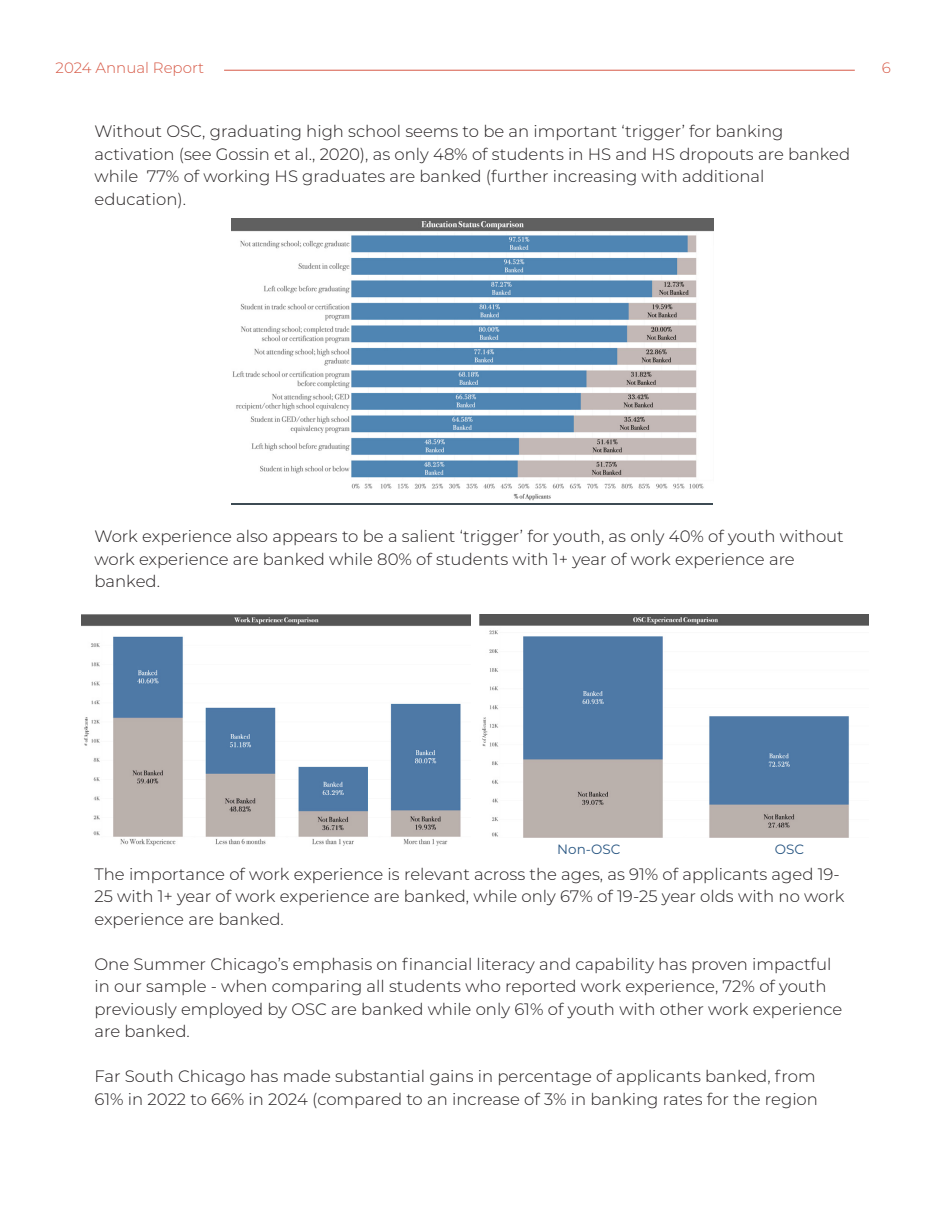
<style>
.page{position:relative;width:945px;height:1215px;background:#fff}
.page>*{position:absolute;margin:0;border:0;box-sizing:border-box;transform-origin:0 0}
.t1{font:300 16.5px/22.5px "Montserrat";color:#231f20}
.t2{font:300 15px "Montserrat";color:#d65845}
.t3{font:13.5px "Montserrat";color:#2a5783}
</style>
<div class="page">
<hr style="left:224px;top:70px;width:631px;height:1px;background:#d65845">
<img style="left:232px;top:219px;width:481px;height:282px">
<img style="left:479px;top:614px;width:389px;height:223px">
<img style="left:82px;top:614px;width:389px;height:232px">
<p class="t2" style="left:56px;top:58px;width:150px">2024 Annual Report</p>
<p class="t2" style="left:882px;top:58px;width:11px">6</p>
<p class="t1" style="left:94px;top:120px;width:757px">Without OSC, graduating high school seems to be an important ‘trigger’ for banking activation (see Gossin et al., 2020), as only 48% of students in HS and HS dropouts are banked while 77% of working HS graduates are banked (further increasing with additional education).</p>
<p class="t1" style="left:94px;top:525px;width:751px">Work experience also appears to be a salient ‘trigger’ for youth, as only 40% of youth without work experience are banked while 80% of students with 1+ year of work experience are banked.</p>
<p class="t3" style="left:557px;top:840px;width:65px">Non-OSC</p>
<p class="t3" style="left:775px;top:840px;width:31px">OSC</p>
<p class="t1" style="left:94px;top:862px;width:751px">The importance of work experience is relevant across the ages, as 91% of applicants aged 19-<br>25 with 1+ year of work experience are banked, while only 67% of 19-25 year olds with no work experience are banked.</p>
<p class="t1" style="left:94px;top:952px;width:749px">One Summer Chicago’s emphasis on financial literacy and capability has proven impactful in our sample - when comparing all students who reported work experience, 72% of youth previously employed by OSC are banked while only 61% of youth with other work experience are banked.</p>
<p class="t1" style="left:94px;top:1065px;width:725px">Far South Chicago has made substantial gains in percentage of applicants banked, from<br>61% in 2022 to 66% in 2024 (compared to an increase of 3% in banking rates for the region</p>
</div>
